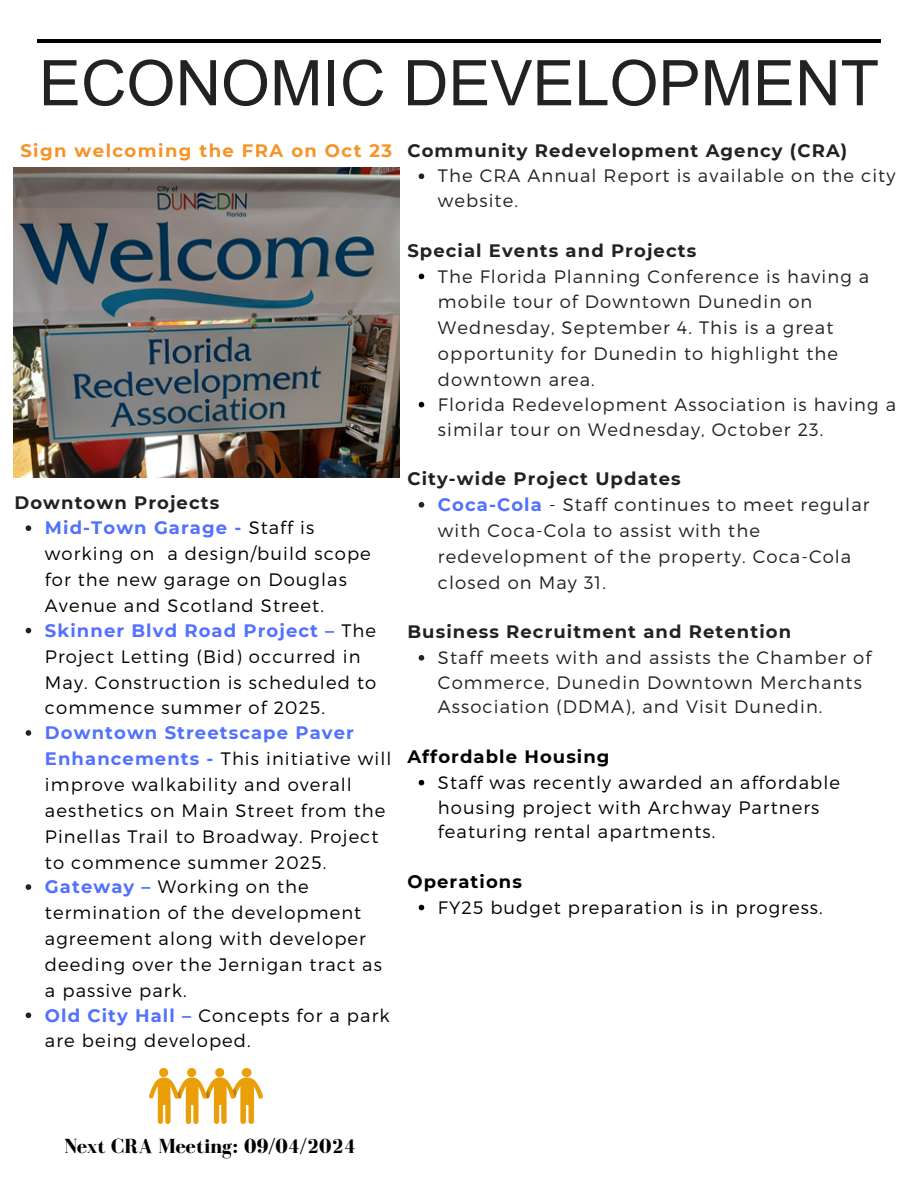
<style>
.page{position:relative;width:918px;height:1188px;background:#fff}
.page>*{position:absolute;margin:0;border:0;box-sizing:border-box;transform-origin:0 0}
.t1{font:63px "Arial MT Pro";color:#222}
.t2{font:700 21px "Bodoni FLF";color:#000}
.t3{font:300 18px/25.8px "Montserrat";letter-spacing:.06em;color:#000}
.t4{font:300 18px/25.8px "Montserrat";letter-spacing:.06em;color:#222}
.t5{font:700 18px "Montserrat";letter-spacing:.06em;color:#222}
.t6{font:700 18px "Montserrat";letter-spacing:.06em;color:#000}
.t7{font:700 18px "Montserrat";letter-spacing:.08em;color:#f79326}
.s1{font-weight:700;color:#5271ff}
</style>
<div class="page">
<hr style="left:37px;top:40px;width:844px;height:3px;background:#000">
<img style="left:150px;top:1069px;width:112px;height:55px">
<img style="left:13px;top:168px;width:386px;height:309px">
<svg style="left:26px;top:525px;width:5px;height:6px"></svg>
<svg style="left:26px;top:628px;width:5px;height:5px"></svg>
<svg style="left:26px;top:730px;width:5px;height:6px"></svg>
<svg style="left:26px;top:884px;width:5px;height:6px"></svg>
<svg style="left:26px;top:1012px;width:5px;height:6px"></svg>
<svg style="left:419px;top:173px;width:5px;height:6px"></svg>
<svg style="left:419px;top:274px;width:5px;height:5px"></svg>
<svg style="left:419px;top:402px;width:5px;height:5px"></svg>
<svg style="left:419px;top:502px;width:5px;height:6px"></svg>
<svg style="left:419px;top:655px;width:5px;height:6px"></svg>
<svg style="left:419px;top:780px;width:5px;height:5px"></svg>
<svg style="left:419px;top:905px;width:5px;height:5px"></svg>
<p class="t1" style="left:39px;top:60px;width:842px">ECONOMIC DEVELOPMENT</p>
<p class="t5" style="left:407px;top:139px;width:441px">Community Redevelopment Agency (CRA)</p>
<h3 class="t4" style="left:438px;top:163px;width:459px;line-height:24.8px">The CRA Annual Report is available on the city website.</h3>
<p class="t5" style="left:407px;top:239px;width:290px">Special Events and Projects</p>
<p class="t4" style="left:438px;top:262px;width:433px">The Florida Planning Conference is having a mobile tour of Downtown Dunedin on Wednesday, September 4. This is a great opportunity for Dunedin to highlight the downtown area.</p>
<p class="t4" style="left:438px;top:391px;width:460px;line-height:24.8px">Florida Redevelopment Association is having a similar tour on Wednesday, October 23.</p>
<p class="t5" style="left:407px;top:468px;width:275px">City-wide Project Updates</p>
<h3 class="t4" style="left:438px;top:491px;width:433px"><span class="s1">Coca-Cola</span> - Staff continues to meet regular with Coca-Cola to assist with the redevelopment of the property. Coca-Cola closed on May 31.</h3>
<p class="t5" style="left:407px;top:621px;width:385px">Business Recruitment and Retention</p>
<h3 class="t4" style="left:438px;top:644px;width:435px;line-height:24.8px">Staff meets with and assists the Chamber of<br>Commerce, Dunedin Downtown Merchants<br>Association (DDMA), and Visit Dunedin.</h3>
<p class="t6" style="left:407px;top:746px;width:204px">Affordable Housing</p>
<h3 class="t3" style="left:438px;top:769px;width:404px;line-height:24.8px">Staff was recently awarded an affordable housing project with Archway Partners featuring rental apartments.</h3>
<p class="t6" style="left:407px;top:870px;width:116px">Operations</p>
<h3 class="t3" style="left:438px;top:894px;width:386px">FY25 budget preparation is in progress.</h3>
<p class="t7" style="left:20px;top:139px;width:373px">Sign welcoming the FRA on Oct 23</p>
<h3 class="t5" style="left:14px;top:491px;width:206px">Downtown Projects</h3>
<p class="t3" style="left:45px;top:514px;width:327px"><span class="s1">Mid-Town Garage -</span> Staff is working on a design/build scope for the new garage on Douglas<br>Avenue and Scotland Street.</p>
<h3 class="t3" style="left:45px;top:617px;width:333px"><span class="s1">Skinner Blvd Road Project –</span> The<br>Project Letting (Bid) occurred in<br>May. Construction is scheduled to commence summer of 2025.</h3>
<p class="t3" style="left:45px;top:719px;width:348px"><span class="s1">Downtown Streetscape Paver<br>Enhancements -</span> This initiative will improve walkability and overall aesthetics on Main Street from the<br>Pinellas Trail to Broadway. Project to commence summer 2025.</p>
<p class="t3" style="left:45px;top:873px;width:338px"><span class="s1">Gateway –</span> Working on the termination of the development agreement along with developer deeding over the Jernigan tract as a passive park.</p>
<p class="t3" style="left:45px;top:1001px;width:346px"><span class="s1">Old City Hall –</span> Concepts for a park are being developed.</p>
<p class="t2" style="left:64px;top:1134px;width:293px">Next CRA Meeting: 09/04/2024</p>
</div>
